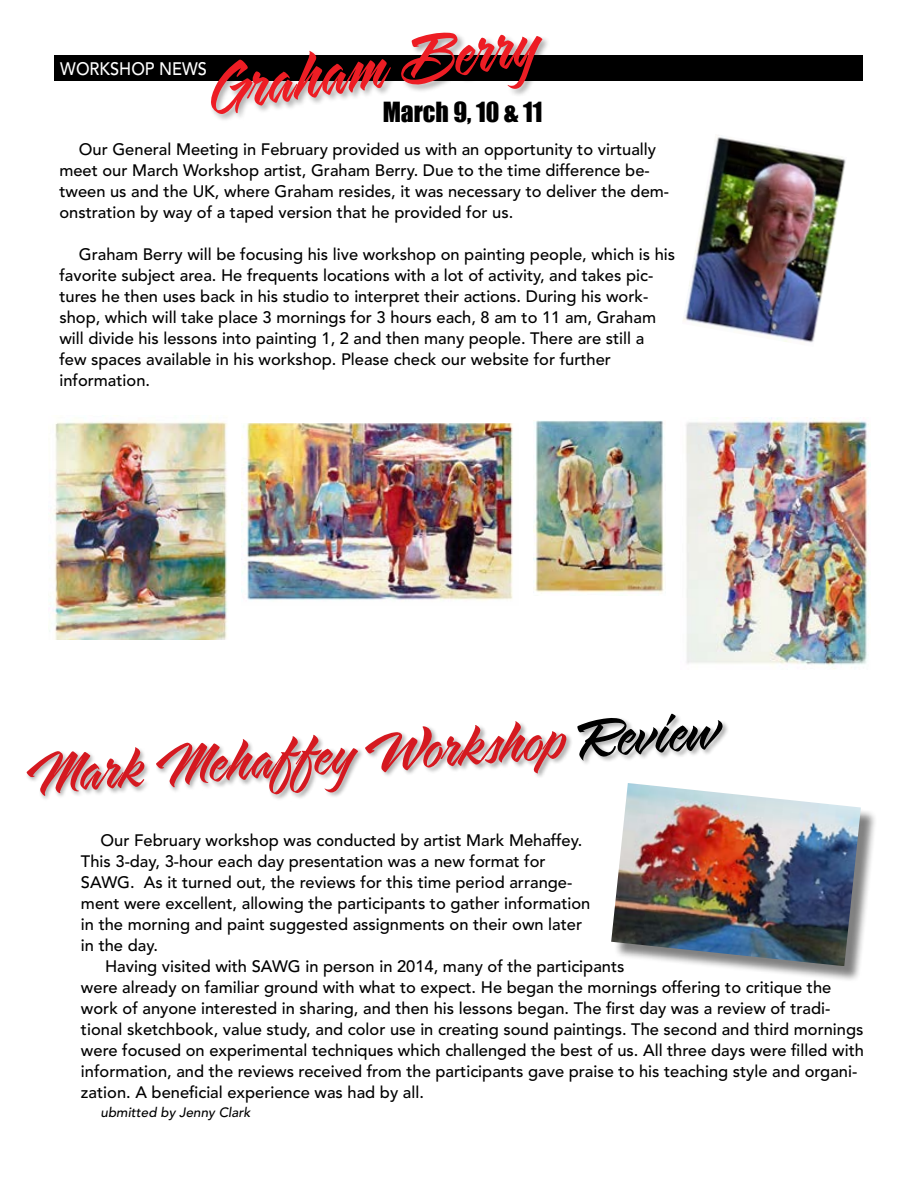
<style>
.page{position:relative;width:918px;height:1188px;background:#fff}
.page>*{position:absolute;margin:0;border:0;box-sizing:border-box;transform-origin:0 0}
.t1{font:79.35px "LHF Sarah Script Neue";color:#ed1d24}
.t2{font:69px "LHF Sarah Script Neue";color:#d51920}
.t3{font:25.5px "Impact";color:#000}
.t4{font:500 18px "Avenir LT Std";color:#fff;scale:.91 1}
.t5{font:500 16.5px/21px "Avenir LT Std";color:#000}
.t6{font:italic 500 13.5px "Avenir LT Std";color:#000}
.s1{color:#000}
</style>
<div class="page">
<div style="left:54px;top:55px;width:809px;height:25px;background:#000"></div>
<div style="left:613px;top:785px;width:264px;height:198px;background:#000;opacity:.5"></div>
<img style="left:611px;top:785px;width:250px;height:181px">
<div style="left:25px;top:713px;width:704px;height:89px;background:#000;opacity:.32"></div>
<div style="left:210px;top:31px;width:341px;height:91px;background:#000;opacity:.32"></div>
<img style="left:242px;top:423px;width:271px;height:178px">
<img style="left:49px;top:421px;width:178px;height:218px">
<img style="left:686px;top:418px;width:185px;height:252px">
<img style="left:533px;top:421px;width:132px;height:173px">
<img style="left:683px;top:137px;width:163px;height:206px">
<h1 class="t1" style="left:206px;top:47px;width:333px;rotate:-8deg">Graham Berry</h1>
<p class="t4" style="left:60px;top:59px;width:163px">WORKSHOP NEWS</p>
<h3 class="t3" style="left:383px;top:92px;width:161px">March 9, 10 &amp; 11</h3>
<p class="t5" style="left:59px;top:139px;width:611px;text-indent:20px">Our General Meeting in February provided us with an opportunity to virtually meet our March Workshop artist, Graham Berry. Due to the time difference be&shy;tween us and the UK, where Graham resides, it was necessary to deliver the dem&shy;onstration by way of a taped version that he provided for us.</p>
<p class="t5" style="left:59px;top:244px;width:617px;text-indent:20px">Graham Berry will be focusing his live workshop on painting people, which is his favorite subject area. He frequents locations with a lot of activity, and takes pic&shy;tures he then uses back in his studio to interpret their actions. During his work&shy;shop, which will take place 3 mornings for 3 hours each, 8 am to 11 am, Graham will divide his lessons into painting 1, 2 and then many people. There are still a few spaces available in his workshop. Please check our website for further information.</p>
<h2 class="t2" style="left:26px;top:739px;width:696px;rotate:-4deg">Mark Mehaffey Workshop <span class="s1">Review</span></h2>
<p class="t5" style="left:81px;top:830px;width:511px;text-indent:20px">Our February workshop was conducted by artist Mark Mehaffey.<br>This 3-day, 3-hour each day presentation was a new format for SAWG. As it turned out, the reviews for this time period arrange&shy;ment were excellent, allowing the participants to gather information in the morning and paint suggested assignments on their own later in the day.</p>
<p class="t5" style="left:81px;top:956px;width:785px;text-indent:24px">Having visited with SAWG in person in 2014, many of the participants<br>were already on familiar ground with what to expect. He began the mornings offering to critique the work of anyone interested in sharing, and then his lessons began. The first day was a review of tradi&shy;tional sketchbook, value study, and color use in creating sound paintings. The second and third mornings were focused on experimental techniques which challenged the best of us. All three days were filled with information, and the reviews received from the participants gave praise to his teaching style and organi&shy;zation. A beneficial experience was had by all.</p>
<p class="t6" style="left:100px;top:1105px;width:152px">ubmitted by Jenny Clark</p>
</div>
